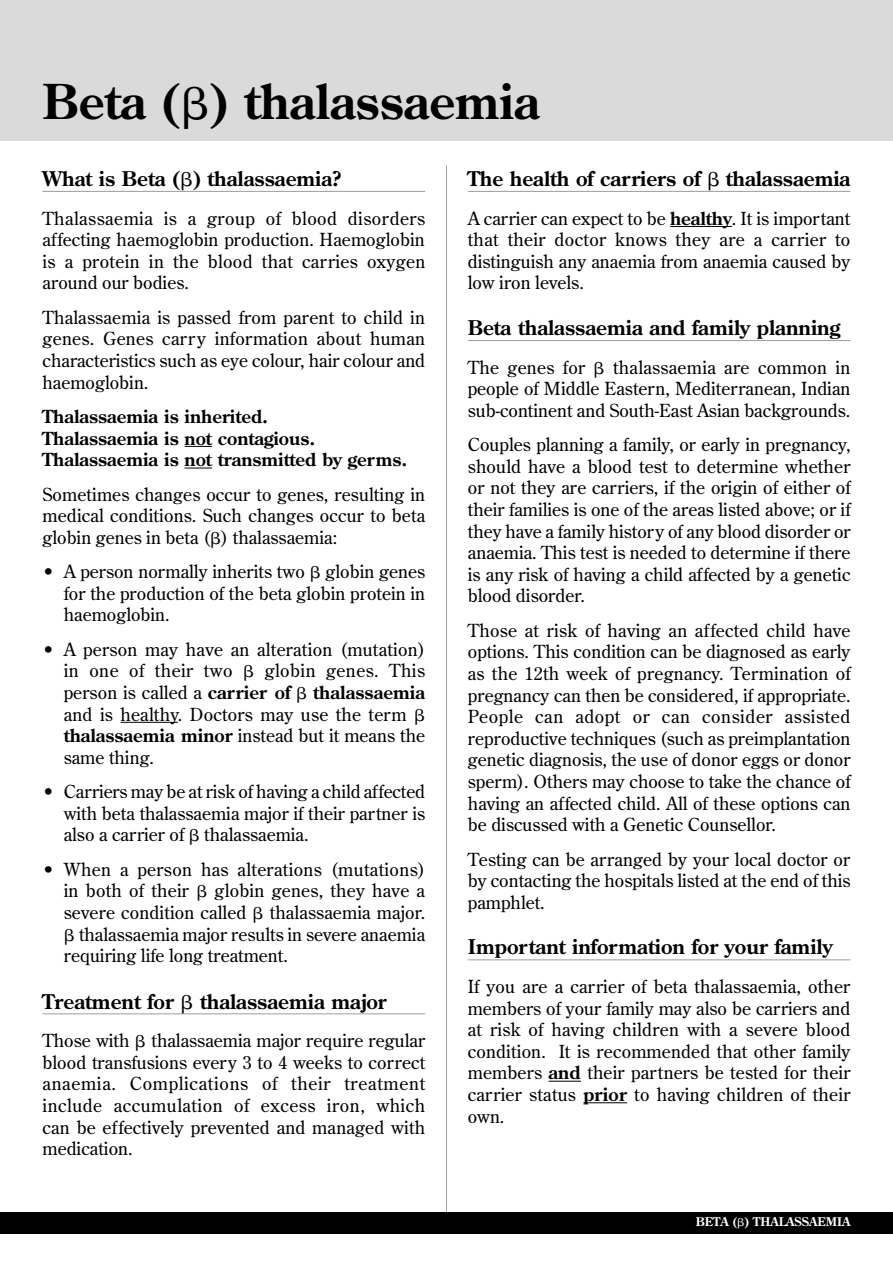
<style>
.page{position:relative;width:893px;height:1263px;background:#fff}
.page>*{position:absolute;margin:0;border:0;box-sizing:border-box;transform-origin:0 0}
.t1{font:700 48px "Century Old Style Std";color:#000}
.t2{font:700 20.25px "Century Old Style Std";color:#000}
.t3{font:18px/21.6px "Century Old Style Std";color:#000;text-align:justify}
.t4{font:700 18px/21.6px "Century Old Style Std";color:#000}
.t5{font:700 12px "Century Old Style Std";color:#fff}
.s1{font-family:"Universal Greekwith Math Pi";font-weight:400}
.s2{font-family:"Universal Greekwith Math Pi";font-weight:400;font-size:21px}
.s3{font-family:"Universal Greekwith Math Pi"}
.s4{font-weight:700}
</style>
<div class="page">
<div style="left:0;top:0;width:893px;height:140px;background:#dadada"></div>
<hr style="left:43px;top:191px;width:382px;height:1px;background:#9d9d9c">
<svg style="left:185px;top:446px;width:27px;height:1px"></svg>
<svg style="left:185px;top:468px;width:27px;height:1px"></svg>
<hr style="left:121px;top:722px;width:57px;height:1px;background:#000">
<hr style="left:43px;top:1013px;width:382px;height:1px;background:#9d9d9c">
<hr style="left:468px;top:191px;width:382px;height:1px;background:#9d9d9c">
<hr style="left:670px;top:226px;width:62px;height:1px;background:#000">
<hr style="left:468px;top:340px;width:382px;height:1px;background:#9d9d9c">
<hr style="left:468px;top:959px;width:382px;height:1px;background:#9d9d9c">
<hr style="left:548px;top:1081px;width:33px;height:1px;background:#000">
<hr style="left:583px;top:1102px;width:44px;height:1px;background:#000">
<hr style="left:446px;top:165px;width:1px;height:1047px;background:#9d9d9c">
<div style="left:0;top:1212px;width:893px;height:21px;background:#000"></div>
<h1 class="t1" style="left:43px;top:69px;width:499px">Beta (<span class="s1">b</span>) thalassaemia</h1>
<p class="t2" style="left:43px;top:165px;width:301px">What is Beta (<span class="s2">b</span>) thalassaemia?</p>
<p class="t3" style="left:43px;top:207px;width:384px">Thalassaemia is a group of blood disorders affecting haemoglobin production. Haemoglobin is a protein in the blood that carries oxygen around our bodies.</p>
<p class="t3" style="left:43px;top:306px;width:384px">Thalassaemia is passed from parent to child in genes. Genes carry information about human characteristics such as eye colour, hair colour and haemoglobin.</p>
<p class="t4" style="left:43px;top:405px;width:366px">Thalassaemia is inherited.<br>Thalassaemia is not contagious.<br>Thalassaemia is not transmitted by germs.</p>
<p class="t3" style="left:43px;top:483px;width:384px">Sometimes changes occur to genes, resulting in medical conditions. Such changes occur to beta globin genes in beta (<span class="s3">b</span>) thalassaemia:</p>
<p class="t3" style="left:64px;top:560px;width:363px;text-indent:-21px">• A person normally inherits two <span class="s3">b</span> globin genes for the production of the beta globin protein in haemoglobin.</p>
<p class="t3" style="left:64px;top:638px;width:363px;text-indent:-21px">• A person may have an alteration (mutation) in one of their two <span class="s3">b</span> globin genes. This person is called a <span class="s4">carrier of</span> <span class="s3">b</span> <span class="s4">thalassaemia </span>and is healthy. Doctors may use the term <span class="s3">b </span><span class="s4">thalassaemia minor</span> instead but it means the same thing.</p>
<p class="t3" style="left:64px;top:780px;width:363px;text-indent:-21px">• Carriers may be at risk of having a child affected with beta thalassaemia major if their partner is also a carrier of <span class="s3">b</span> thalassaemia.</p>
<p class="t3" style="left:64px;top:858px;width:363px;text-indent:-21px">• When a person has alterations (mutations) in both of their <span class="s3">b</span> globin genes, they have a severe condition called <span class="s3">b</span> thalassaemia major. <span class="s3">b</span> thalassaemia major results in severe anaemia requiring life long treatment.</p>
<p class="t2" style="left:43px;top:988px;width:346px">Treatment for <span class="s2">b</span> thalassaemia major</p>
<p class="t3" style="left:43px;top:1029px;width:384px">Those with <span class="s3">b</span> thalassaemia major require regular blood transfusions every 3 to 4 weeks to correct anaemia. Complications of their treatment include accumulation of excess iron, which can be effectively prevented and managed with medication.</p>
<p class="t2" style="left:468px;top:165px;width:384px">The health of carriers of <span class="s2">b</span> thalassaemia</p>
<p class="t3" style="left:468px;top:207px;width:384px">A carrier can expect to be <span class="s4">healthy</span>. It is important that their doctor knows they are a carrier to distinguish any anaemia from anaemia caused by low iron levels.</p>
<p class="t2" style="left:468px;top:314px;width:374px">Beta thalassaemia and family planning</p>
<p class="t3" style="left:468px;top:356px;width:384px">The genes for <span class="s3">b</span> thalassaemia are common in people of Middle Eastern, Mediterranean, Indian sub-continent and South-East Asian backgrounds.</p>
<p class="t3" style="left:468px;top:434px;width:384px">Couples planning a family, or early in pregnancy, should have a blood test to determine whether or not they are carriers, if the origin of either of their families is one of the areas listed above; or if they have a family history of any blood disorder or anaemia. This test is needed to determine if there is any risk of having a child affected by a genetic blood disorder.</p>
<p class="t3" style="left:468px;top:619px;width:384px">Those at risk of having an affected child have options. This condition can be diagnosed as early as the 12th week of pregnancy. Termination of pregnancy can then be considered, if appropriate.<br>People can adopt or can consider assisted reproductive techniques (such as preimplantation genetic diagnosis, the use of donor eggs or donor sperm). Others may choose to take the chance of having an affected child. All of these options can be discussed with a Genetic Counsellor.</p>
<p class="t3" style="left:468px;top:848px;width:384px">Testing can be arranged by your local doctor or by contacting the hospitals listed at the end of this pamphlet.</p>
<p class="t2" style="left:468px;top:934px;width:366px">Important information for your family</p>
<p class="t3" style="left:468px;top:975px;width:384px">If you are a carrier of beta thalassaemia, other members of your family may also be carriers and at risk of having children with a severe blood condition. It is recommended that other family members <span class="s4">and</span> their partners be tested for their carrier status <span class="s4">prior</span> to having children of their own.</p>
<p class="t5" style="left:696px;top:1214px;width:156px">BETA (<span class="s1">b</span>) THALASSAEMIA</p>
</div>
